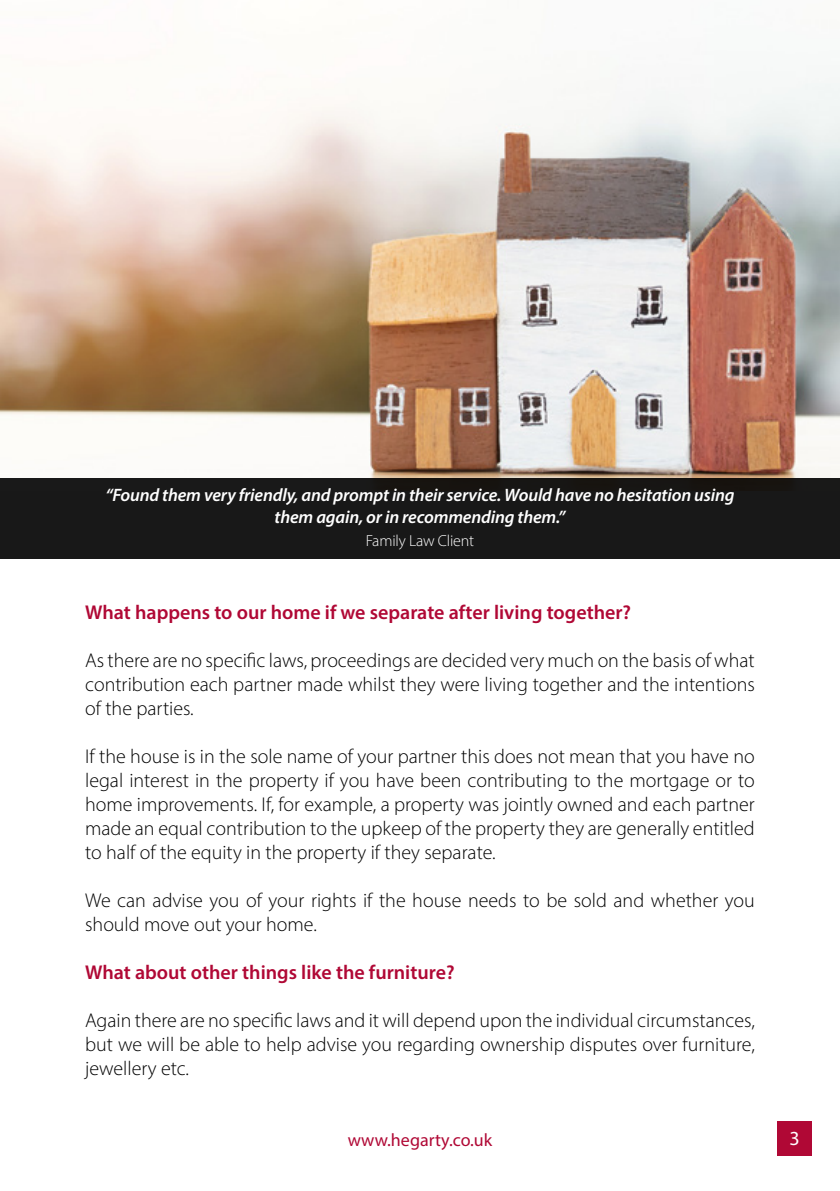
<style>
.page{position:relative;width:840px;height:1191px;background:#fff}
.page>*{position:absolute;margin:0;border:0;box-sizing:border-box;transform-origin:0 0}
.t1{font:300 20px/24px "Myriad Pro";color:#000;text-align:justify}
.t2{font:600 20px "Myriad Pro";color:#b00835}
.t3{font:20px "Myriad Pro";color:#fff}
.t4{font:italic 600 18px/21.6px "Myriad Pro";letter-spacing:-.01em;color:#fff;text-align:center}
.t5{font:18px "Myriad Pro";color:#b00835}
.t6{font:300 16px "Myriad Pro";letter-spacing:-.01em;color:#fff}
</style>
<div class="page">
<div style="left:777px;top:1121px;width:34px;height:34px;background:#b00835"></div>
<img style="left:0;top:83px;width:839px;height:395px">
<div style="left:0;top:478px;width:839px;height:80px;background:#181818"></div>
<p class="t4" style="left:105px;top:484px;width:630px">“Found them very friendly, and prompt in their service. Would have no hesitation using them again, or in recommending them.”</p>
<p class="t6" style="left:365px;top:531px;width:110px">Family Law Client</p>
<p class="t2" style="left:85px;top:599px;width:547px">What happens to our home if we separate after living together?</p>
<p class="t1" style="left:85px;top:648px;width:671px">As there are no specific laws, proceedings are decided very much on the basis of what contribution each partner made whilst they were living together and the intentions of the parties.</p>
<p class="t1" style="left:85px;top:744px;width:670px">If the house is in the sole name of your partner this does not mean that you have no legal interest in the property if you have been contributing to the mortgage or to home improvements. If, for example, a property was jointly owned and each partner made an equal contribution to the upkeep of the property they are generally entitled to half of the equity in the property if they separate.</p>
<p class="t1" style="left:85px;top:888px;width:670px">We can advise you of your rights if the house needs to be sold and whether you should move out your home.</p>
<p class="t2" style="left:85px;top:959px;width:371px">What about other things like the furniture?</p>
<p class="t1" style="left:85px;top:1008px;width:670px">Again there are no specific laws and it will depend upon the individual circumstances, but we will be able to help advise you regarding ownership disputes over furniture, jewellery etc.</p>
<p class="t5" style="left:347px;top:1128px;width:146px">www.hegarty.co.uk</p>
<p class="t3" style="left:789px;top:1126px;width:12px">3</p>
</div>
